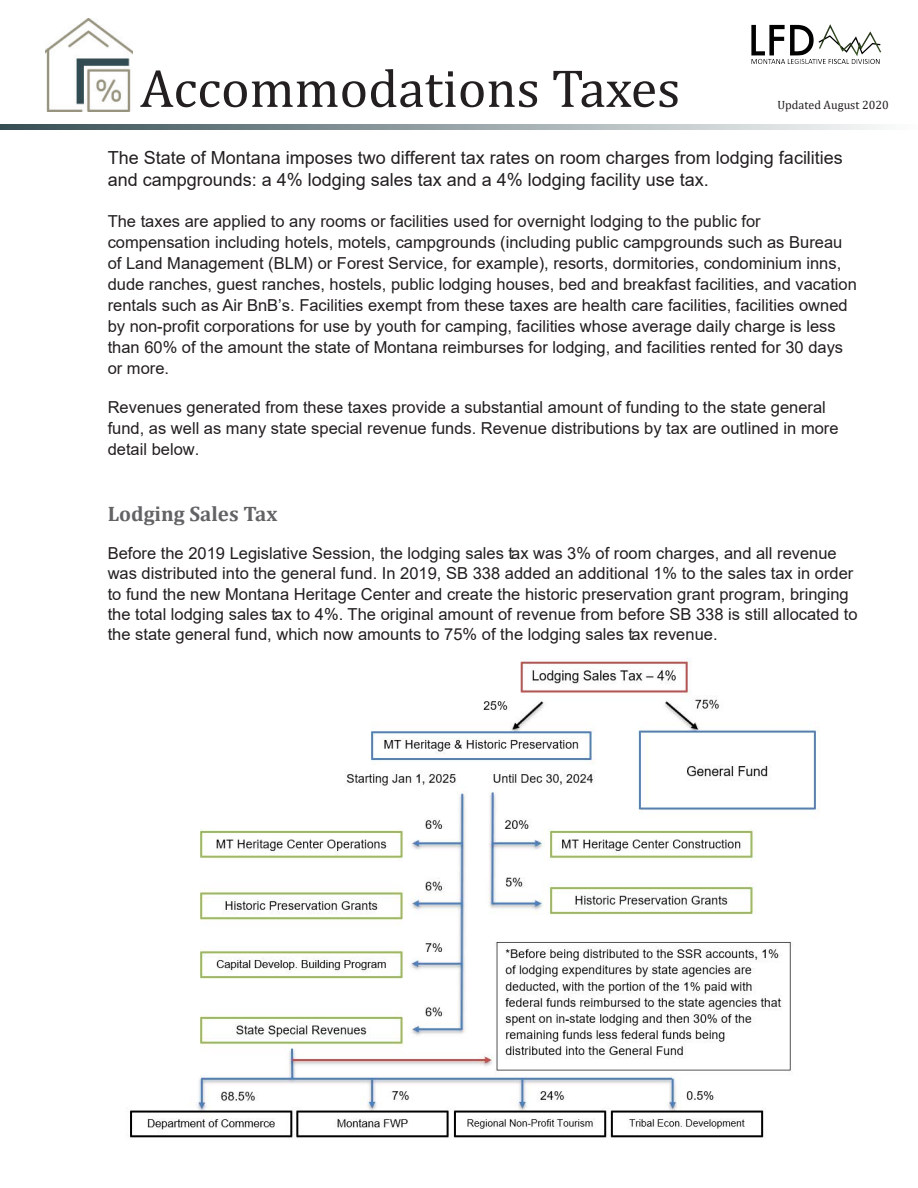
<style>
.page{position:relative;width:918px;height:1188px;background:#fff}
.page>*{position:absolute;margin:0;border:0;box-sizing:border-box;transform-origin:0 0}
.t1{font:54px "Cambria";color:#231f20}
.t2{font:700 21px "Cambria";color:#636366}
.t3{font:18px/21.6px "Arial";color:#231f20}
.t4{font:16.5px/21px "Arial";color:#231f20}
.t5{font:12px "Cambria";color:#231f20}
</style>
<div class="page">
<svg style="left:0;top:124px;width:879px;height:6px;background:#94a1a4"></svg>
<div style="left:738px;top:17px;width:154px;height:60px;background:#231f20;opacity:.75"></div>
<img style="left:45px;top:18px;width:87px;height:93px">
<img style="left:127px;top:658px;width:693px;height:480px">
<h1 class="t1" style="left:140px;top:57px;width:542px">Accommodations Taxes</h1>
<p class="t5" style="left:777px;top:98px;width:113px">Updated August 2020</p>
<p class="t3" style="left:108px;top:147px;width:737px">The State of Montana imposes two different tax rates on room charges from lodging facilities and campgrounds: a 4% lodging sales tax and a 4% lodging facility use tax.</p>
<p class="t4" style="left:108px;top:210px;width:751px">The taxes are applied to any rooms or facilities used for overnight lodging to the public for compensation including hotels, motels, campgrounds (including public campgrounds such as Bureau of Land Management (BLM) or Forest Service, for example), resorts, dormitories, condominium inns, dude ranches, guest ranches, hostels, public lodging houses, bed and breakfast facilities, and vacation rentals such as Air BnB’s. Facilities exempt from these taxes are health care facilities, facilities owned by non-profit corporations for use by youth for camping, facilities whose average daily charge is less than 60% of the amount the state of Montana reimburses for lodging, and facilities rented for 30 days or more.</p>
<p class="t4" style="left:108px;top:396px;width:732px">Revenues generated from these taxes provide a substantial amount of funding to the state general fund, as well as many state special revenue funds. Revenue distributions by tax are outlined in more detail below.</p>
<p class="t2" style="left:108px;top:499px;width:171px">Lodging Sales Tax</p>
<p class="t4" style="left:108px;top:543px;width:751px;line-height:20.2px">Before the 2019 Legislative Session, the lodging sales tax was 3% of room charges, and all revenue was distributed into the general fund. In 2019, SB 338 added an additional 1% to the sales tax in order to fund the new Montana Heritage Center and create the historic preservation grant program, bringing the total lodging sales tax to 4%. The original amount of revenue from before SB 338 is still allocated to the state general fund, which now amounts to 75% of the lodging sales tax revenue.</p>
</div>
